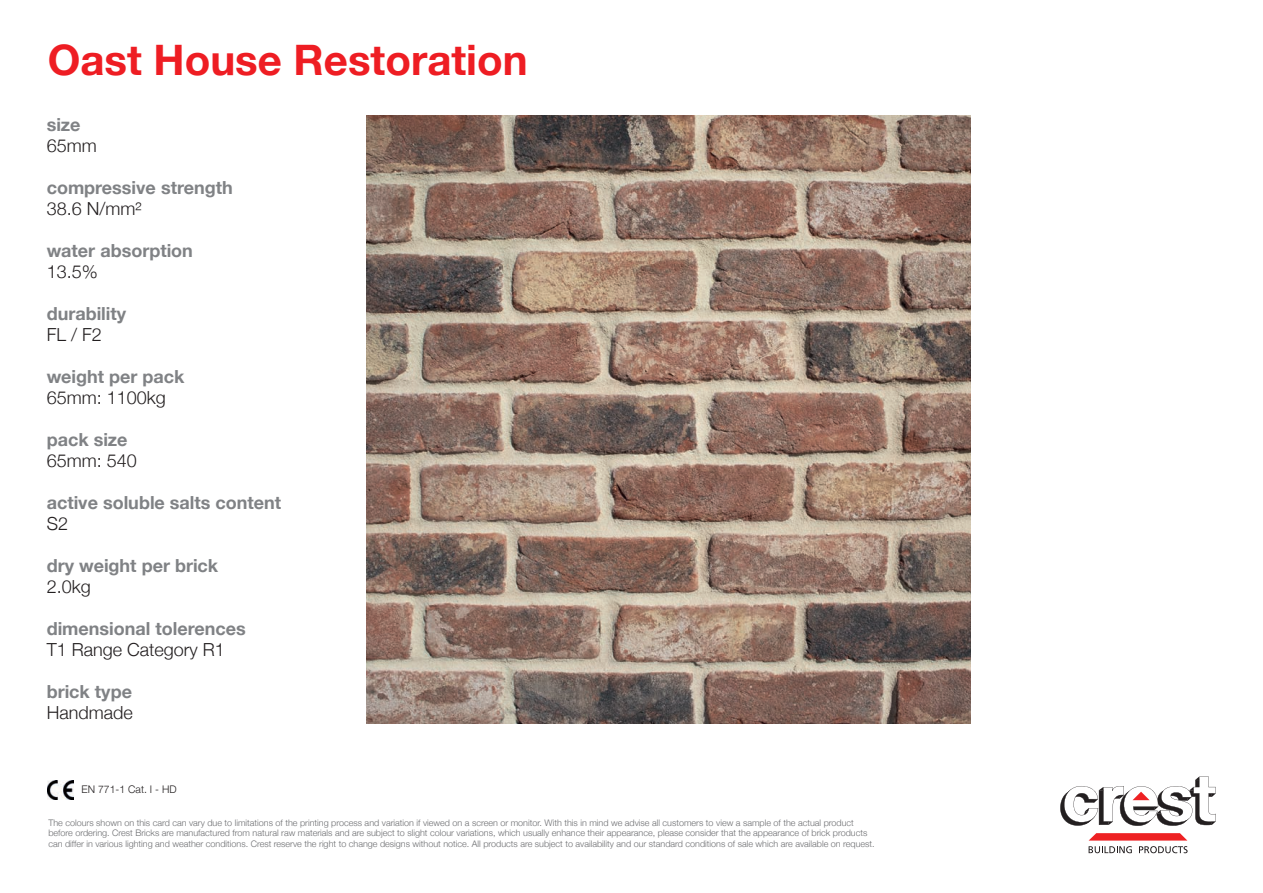
<style>
.page{position:relative;width:1263px;height:893px;background:#fff}
.page>*{position:absolute;margin:0;border:0;box-sizing:border-box;transform-origin:0 0}
.t1{font:700 42px "Helvetica Neue";color:#ee1d23}
.t2{font:700 18px "Helvetica Neue";color:#808285}
.t3{font:300 18px "Helvetica Neue";color:#231f20}
.t4{font:300 10.5px "Helvetica Neue";color:#231f20}
.t5{font:300 9px/10.8px "Helvetica Neue";color:#6c6d70}
</style>
<div class="page">
<img style="left:47px;top:781px;width:27px;height:19px">
<svg style="left:1060px;top:777px;width:156px;height:49px"></svg>
<svg style="left:1088px;top:833px;width:99px;height:20px"></svg>
<img style="left:366px;top:116px;width:605px;height:607px">
<h1 class="t1" style="left:48px;top:27px;width:481px">Oast House Restoration</h1>
<h2 class="t2" style="left:47px;top:111px;width:35px">size</h2>
<h2 class="t3" style="left:47px;top:131px;width:52px">65mm</h2>
<h2 class="t2" style="left:47px;top:174px;width:188px">compressive strength</h2>
<h2 class="t3" style="left:47px;top:194px;width:96px">38.6 N/mm²</h2>
<h2 class="t2" style="left:47px;top:237px;width:148px">water absorption</h2>
<h2 class="t3" style="left:47px;top:257px;width:53px">13.5%</h2>
<h2 class="t2" style="left:47px;top:300px;width:81px">durability</h2>
<h2 class="t3" style="left:47px;top:320px;width:57px">FL / F2</h2>
<h2 class="t2" style="left:47px;top:363px;width:139px">weight per pack</h2>
<h2 class="t3" style="left:47px;top:383px;width:121px">65mm: 1100kg</h2>
<h2 class="t2" style="left:47px;top:426px;width:82px">pack size</h2>
<h2 class="t3" style="left:47px;top:446px;width:92px">65mm: 540</h2>
<h2 class="t2" style="left:47px;top:489px;width:236px">active soluble salts content</h2>
<h2 class="t3" style="left:47px;top:509px;width:23px">S2</h2>
<h2 class="t2" style="left:47px;top:552px;width:173px">dry weight per brick</h2>
<h2 class="t3" style="left:47px;top:572px;width:46px">2.0kg</h2>
<h2 class="t2" style="left:47px;top:615px;width:201px">dimensional tolerences</h2>
<h2 class="t3" style="left:47px;top:635px;width:180px">T1 Range Category R1</h2>
<h2 class="t2" style="left:47px;top:678px;width:87px">brick type</h2>
<h2 class="t3" style="left:47px;top:698px;width:88px">Handmade</h2>
<p class="t4" style="left:81px;top:781px;width:97px">EN 771-1 Cat. I - HD</p>
<p class="t5" style="left:48px;top:816px;width:828px">The colours shown on this card can vary due to limitations of the printing process and variation if viewed on a screen or monitor. With this in mind we advise all customers to view a sample of the actual product before ordering. Crest Bricks are manufactured from natural raw materials and are subject to slight colour variations, which usually enhance their appearance, please consider that the appearance of brick products can differ in various lighting and weather conditions. Crest reserve the right to change designs without notice. All products are subject to availability and our standard conditions of sale which are available on request.</p>
</div>
